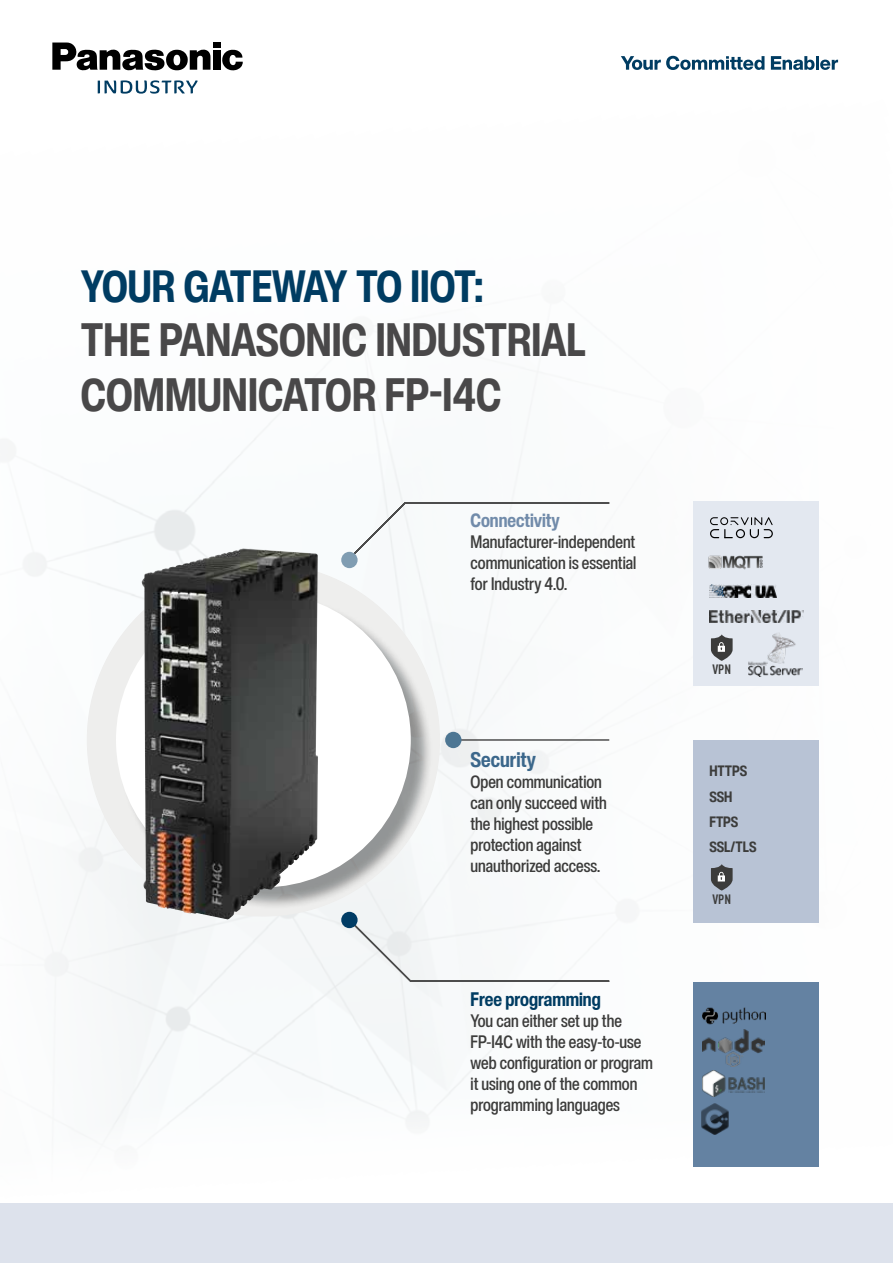
<style>
.page{position:relative;width:893px;height:1263px;background:#fff}
.page>*{position:absolute;margin:0;border:0;box-sizing:border-box;transform-origin:0 0}
.t1{font:700 condensed 46.65px/54.4px "Helvetica Now Display";color:#494849}
.t2{font:700 condensed 45px "Helvetica Now Display";letter-spacing:-.005em;color:#003c62}
.t3{font:700 condensed 21.45px "Helvetica Now Display";color:#3b678b}
.t4{font:700 condensed 19.5px "Helvetica Now Display";color:#003c62}
.t5{font:700 condensed 19.5px "Helvetica Now Display";color:#718baa}
.t6{font:500 condensed 18px/21px "Helvetica Now Display";color:#3c3c3b}
.t7{font:700 condensed 15px/25.2px "Helvetica Now Display";color:#3c3c3b}
.t8{font:700 condensed 13.5px "DIN Pro";color:#3c3c3b}
</style>
<div class="page">
<img style="left:11px;top:42px;width:828px;height:1095px">
<img style="left:142px;top:548px;width:176px;height:371px">
<svg style="left:621px;top:56px;width:143px;height:14px"></svg>
<svg style="left:771px;top:56px;width:43px;height:14px"></svg>
<hr style="left:816px;top:56px;width:3px;height:14px;background:#003c62">
<svg style="left:820px;top:60px;width:18px;height:10px"></svg>
<svg style="left:98px;top:80px;width:100px;height:14px"></svg>
<svg style="left:52px;top:43px;width:191px;height:28px"></svg>
<div style="left:693px;top:500px;width:126px;height:185px;background:#e3e8f0"></div>
<img style="left:709px;top:584px;width:68px;height:13px">
<img style="left:708px;top:555px;width:55px;height:15px">
<img style="left:749px;top:633px;width:53px;height:43px">
<img style="left:709px;top:611px;width:94px;height:11px">
<svg style="left:711px;top:635px;width:22px;height:26px"></svg>
<svg style="left:710px;top:517px;width:63px;height:21px"></svg>
<div style="left:693px;top:740px;width:126px;height:183px;background:#b8c3d5"></div>
<svg style="left:711px;top:864px;width:22px;height:26px"></svg>
<div style="left:693px;top:982px;width:126px;height:185px;background:#6482a2"></div>
<img style="left:703px;top:1045px;width:61px;height:21px">
<img style="left:703px;top:1007px;width:63px;height:38px">
<img style="left:703px;top:1071px;width:62px;height:26px">
<img style="left:702px;top:1103px;width:27px;height:32px">
<div style="left:0;top:1203px;width:893px;height:60px;background:#dde2ec"></div>
<svg style="left:347px;top:918px;width:264px;height:65px"></svg>
<div style="left:341px;top:912px;width:17px;height:16px;background:#003c65;border-radius:50%"></div>
<hr style="left:453px;top:739px;width:156px;height:2px;background:#4d4d4d">
<div style="left:445px;top:732px;width:16px;height:16px;background:#4d7693;border-radius:50%"></div>
<svg style="left:345px;top:501px;width:266px;height:62px"></svg>
<div style="left:341px;top:552px;width:17px;height:16px;background:#809db2;border-radius:50%"></div>
<h2 class="t2" style="left:81px;top:257px;width:404px">YOUR GATEWAY TO IIOT:</h2>
<h1 class="t1" style="left:81px;top:313px;width:507px">THE PANASONIC INDUSTRIAL<br>COMMUNICATOR FP-I4C</h1>
<p class="t5" style="left:470px;top:508px;width:91px">Connectivity</p>
<p class="t6" style="left:470px;top:531px;width:167px;text-align:justify">Manufacturer-independent communication is essential for Industry 4.0.</p>
<p class="t3" style="left:470px;top:746px;width:67px">Security</p>
<p class="t6" style="left:470px;top:771px;width:138px">Open communication can only succeed with the highest possible protection against unauthorized access.</p>
<p class="t4" style="left:470px;top:986px;width:132px">Free programming</p>
<p class="t6" style="left:470px;top:1010px;width:184px">You can either set up the<br>FP-I4C with the easy-to-use web configuration or program it using one of the common programming languages</p>
<p class="t8" style="left:712px;top:659px;width:20px">VPN</p>
<p class="t7" style="left:709px;top:758px;width:48px">HTTPS<br>SSH<br>FTPS<br>SSL/TLS</p>
<p class="t8" style="left:712px;top:889px;width:20px">VPN</p>
</div>
